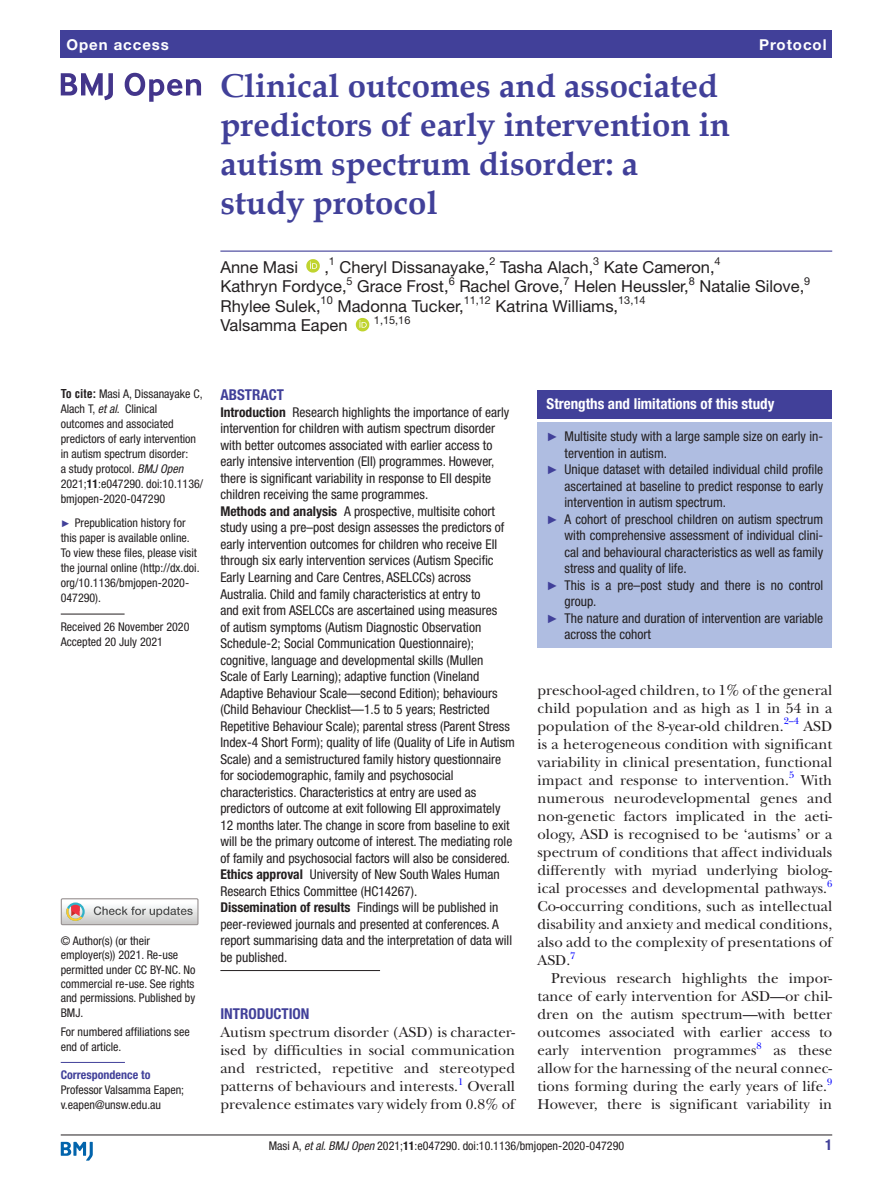
<style>
.page{position:relative;width:893px;height:1191px;background:#fff}
.page>*{position:absolute;margin:0;border:0;box-sizing:border-box;transform-origin:0 0}
.t1{font:700 33px/39px "Book Antiqua";color:#414099}
.t2{font:16.5px "Helvetica Neue LT Std";color:#231f20}
.t3{font:15px/18px "New Baskerville";color:#231f20;text-align:justify}
.t4{font:700 condensed 15px "Helvetica Neue LT Std";color:#fff}
.t5{font:700 condensed 15px "Helvetica Neue LT Std";color:#414099}
.t6{font:700 15px "Helvetica Neue LT Std";letter-spacing:.065em;color:#fff}
.t7{font:condensed 13.5px/16.5px "Helvetica Neue LT Std";color:#231f20}
.t8{font:condensed 12px/15px "Helvetica Neue LT Std";color:#231f20}
.t9{font:700 condensed 12px "Helvetica Neue LT Std";color:#414099}
.t10{font:10.95px "Helvetica Neue LT Std";color:#231f20}
.t11{font:9.9px "New Baskerville";color:#00f}
.s1{font-family:"Helvetica LT Std";font-weight:700}
.s2{font-style:italic}
.s3{font-weight:700}
.s4{font-family:"Arial";font-stretch:normal;font-size:9.75px;color:#414099}
.s5{font-family:"Arial";font-stretch:normal;font-size:12px;color:#414099}
</style>
<div class="page">
<hr style="left:61px;top:1134px;width:771px;height:1px;background:#231f20">
<svg style="left:61px;top:1141px;width:32px;height:19px"></svg>
<div style="left:61px;top:31px;width:771px;height:27px;background:#414099"></div>
<hr style="left:220px;top:250px;width:612px;height:2px;background:#414099">
<svg style="left:306px;top:259px;width:14px;height:14px"></svg>
<svg style="left:356px;top:318px;width:13px;height:13px"></svg>
<hr style="left:61px;top:613px;width:64px;height:1px;background:#231f20">
<hr style="left:61px;top:1062px;width:64px;height:1px;background:#414099">
<svg style="left:61px;top:73px;width:52px;height:27px"></svg>
<svg style="left:125px;top:73px;width:76px;height:29px"></svg>
<div style="left:61px;top:898px;width:138px;height:27px;border:1px solid #969090"></div>
<svg style="left:61px;top:898px;width:137px;height:26px"></svg>
<hr style="left:220px;top:970px;width:160px;height:1px;background:#231f20">
<div style="left:538px;top:390px;width:294px;height:28px;background:#414099"></div>
<div style="left:538px;top:422px;width:294px;height:226px;background:#afbde1"></div>
<p class="t6" style="left:66px;top:35px;width:104px">Open access</p>
<p class="t6" style="left:759px;top:35px;width:69px">Protocol</p>
<h1 class="t1" style="left:220px;top:66px;width:511px">Clinical outcomes and associated predictors of early intervention in autism spectrum disorder: a study protocol</h1>
<p class="t2" style="left:220px;top:257px;width:79px">Anne Masi</p>
<p class="t2" style="left:324px;top:257px;width:6px">,</p>
<p class="t10" style="left:329px;top:255px;width:8px">1</p>
<p class="t2" style="left:340px;top:257px;width:151px">Cheryl Dissanayake,</p>
<p class="t10" style="left:489px;top:255px;width:8px">2</p>
<p class="t2" style="left:500px;top:257px;width:95px">Tasha Alach,</p>
<p class="t10" style="left:593px;top:255px;width:8px">3</p>
<p class="t2" style="left:604px;top:257px;width:112px">Kate Cameron,</p>
<p class="t10" style="left:715px;top:255px;width:8px">4</p>
<p class="t2" style="left:220px;top:276px;width:128px">Kathryn Fordyce,</p>
<p class="t10" style="left:347px;top:274px;width:8px">5</p>
<p class="t2" style="left:357px;top:276px;width:93px">Grace Frost,</p>
<p class="t10" style="left:449px;top:274px;width:8px">6</p>
<p class="t2" style="left:459px;top:276px;width:106px">Rachel Grove,</p>
<p class="t10" style="left:563px;top:274px;width:8px">7</p>
<p class="t2" style="left:574px;top:276px;width:116px">Helen Heussler,</p>
<p class="t10" style="left:689px;top:274px;width:8px">8</p>
<p class="t2" style="left:699px;top:276px;width:106px">Natalie Silove,</p>
<p class="t10" style="left:804px;top:274px;width:8px">9</p>
<p class="t2" style="left:220px;top:296px;width:102px">Rhylee Sulek,</p>
<p class="t10" style="left:321px;top:294px;width:14px">10</p>
<p class="t2" style="left:337px;top:296px;width:128px">Madonna Tucker,</p>
<p class="t10" style="left:464px;top:294px;width:29px">11,12</p>
<p class="t2" style="left:496px;top:296px;width:124px">Katrina Williams,</p>
<p class="t10" style="left:618px;top:294px;width:29px">13,14</p>
<p class="t2" style="left:220px;top:316px;width:129px">Valsamma Eapen</p>
<p class="t10" style="left:374px;top:313px;width:38px">1,15,16</p>
<p class="t8" style="left:61px;top:386px;width:144px"><span class="s1">To cite:</span> Masi A, Dissanayake C,<br>Alach T, <span class="s2">et al</span>. Clinical outcomes and associated predictors of early intervention in autism spectrum disorder:<br>a study protocol. <span class="s2">BMJ Open<br></span>2021;<span class="s3">11</span>:e047290. doi:10.1136/ bmjopen-2020-047290</p>
<p class="t8" style="left:61px;top:515px;width:140px"><span class="s4">►</span> Prepublication history for this paper is available online.<br>To view these files, please visit the journal online (http://dx.doi. org/10.1136/bmjopen-2020-<br>047290).</p>
<p class="t8" style="left:61px;top:619px;width:130px">Received 26 November 2020<br>Accepted 20 July 2021</p>
<p class="t8" style="left:61px;top:933px;width:136px;line-height:14.4px">© Author(s) (or their employer(s)) 2021. Re-use permitted under CC BY-NC. No commercial re-use. See rights and permissions. Published by<br>BMJ.</p>
<p class="t8" style="left:61px;top:1024px;width:130px">For numbered affiliations see end of article.</p>
<p class="t9" style="left:61px;top:1067px;width:91px">Correspondence to</p>
<p class="t8" style="left:61px;top:1082px;width:125px">Professor Valsamma Eapen; v.eapen@unsw.edu.au</p>
<p class="t5" style="left:220px;top:386px;width:65px">ABSTRACT</p>
<p class="t7" style="left:220px;top:404px;width:296px"><span class="s3">Introduction</span> Research highlights the importance of early intervention for children with autism spectrum disorder with better outcomes associated with earlier access to early intensive intervention (EII) programmes. However, there is significant variability in response to EII despite children receiving the same programmes.<br><span class="s3">Methods and analysis</span> A prospective, multisite cohort study using a pre–post design assesses the predictors of early intervention outcomes for children who receive EII through six early intervention services (Autism Specific Early Learning and Care Centres, ASELCCs) across Australia. Child and family characteristics at entry to<br>and exit from ASELCCs are ascertained using measures<br>of autism symptoms (Autism Diagnostic Observation Schedule-2; Social Communication Questionnaire); cognitive, language and developmental skills (Mullen<br>Scale of Early Learning); adaptive function (Vineland Adaptive Behaviour Scale—second Edition); behaviours (Child Behaviour Checklist—1.5 to 5 years; Restricted Repetitive Behaviour Scale); parental stress (Parent Stress Index-4 Short Form); quality of life (Quality of Life in Autism Scale) and a semistructured family history questionnaire for sociodemographic, family and psychosocial characteristics. Characteristics at entry are used as predictors of outcome at exit following EII approximately 12 months later. The change in score from baseline to exit will be the primary outcome of interest. The mediating role of family and psychosocial factors will also be considered.<br><span class="s3">Ethics approval</span> University of New South Wales Human Research Ethics Committee (HC14267).<br><span class="s3">Dissemination of results</span> Findings will be published in peer-reviewed journals and presented at conferences. A report summarising data and the interpretation of data will be published.</p>
<p class="t5" style="left:220px;top:1005px;width:91px">INTRODUCTION</p>
<p class="t3" style="left:220px;top:1023px;width:296px">Autism spectrum disorder (ASD) is character&shy;ised by difficulties in social communication and restricted, repetitive and stereotyped patterns of behaviours and interests.</p>
<p class="t11" style="left:458px;top:1075px;width:7px">1</p>
<p class="t3" style="left:220px;top:1077px;width:296px;text-align:right">Overall<br>prevalence estimates vary widely from 0.8% of</p>
<p class="t4" style="left:547px;top:395px;width:229px">Strengths and limitations of this study</p>
<p class="t7" style="left:547px;top:428px;width:278px"><span class="s5">►</span> Multisite study with a large sample size on early in-</p>
<p class="t7" style="left:565px;top:444px;width:104px">tervention in autism.</p>
<p class="t7" style="left:547px;top:461px;width:278px"><span class="s5">►</span> Unique dataset with detailed individual child profile</p>
<p class="t7" style="left:565px;top:477px;width:260px">ascertained at baseline to predict response to early</p>
<p class="t7" style="left:565px;top:494px;width:163px">intervention in autism spectrum.</p>
<p class="t7" style="left:547px;top:510px;width:278px"><span class="s5">►</span> A cohort of preschool children on autism spectrum</p>
<p class="t7" style="left:565px;top:527px;width:260px">with comprehensive assessment of individual clini-</p>
<p class="t7" style="left:565px;top:543px;width:260px">cal and behavioural characteristics as well as family</p>
<p class="t7" style="left:565px;top:560px;width:124px">stress and quality of life.</p>
<p class="t7" style="left:547px;top:576px;width:278px"><span class="s5">►</span> This is a pre–post study and there is no control</p>
<p class="t7" style="left:565px;top:593px;width:33px">group.</p>
<p class="t7" style="left:547px;top:609px;width:278px"><span class="s5">►</span> The nature and duration of intervention are variable</p>
<p class="t7" style="left:565px;top:626px;width:88px">across the cohort</p>
<p class="t3" style="left:538px;top:681px;width:296px">preschool-aged children, to 1% of the general child population and as high as 1 in 54 in a population of the 8-year-old children.<sup>2–4</sup> ASD is a heterogeneous condition with significant variability in clinical presentation, functional impact and response to intervention.</p>
<p class="t11" style="left:789px;top:769px;width:7px">5</p>
<p class="t3" style="left:538px;top:771px;width:296px;text-indent:263px">With numerous neurodevelopmental genes and non-genetic factors implicated in the aeti&shy;ology, ASD is recognised to be ‘autisms’ or a spectrum of conditions that affect individuals differently with myriad underlying biolog&shy;ical processes and developmental pathways.</p>
<p class="t11" style="left:827px;top:877px;width:7px">6</p>
<p class="t3" style="left:538px;top:897px;width:296px">Co-occurring conditions, such as intellectual disability and anxiety and medical conditions, also add to the complexity of presentations of ASD.</p>
<p class="t11" style="left:570px;top:949px;width:7px">7</p>
<p class="t3" style="left:538px;top:969px;width:296px;text-indent:14px">Previous research highlights the impor&shy;tance of early intervention for ASD—or chil&shy;dren on the autism spectrum—with better outcomes associated with earlier access to early intervention programmes<sup>8</sup></p>
<p class="t3" style="left:538px;top:1041px;width:296px;text-indent:236px">as these allow for the harnessing of the neural connec&shy;tions forming during the early years of life.</p>
<p class="t11" style="left:827px;top:1075px;width:7px">9</p>
<p class="t3" style="left:538px;top:1095px;width:296px">However, there is significant variability in</p>
<p class="t8" style="left:269px;top:1137px;width:357px">Masi A, <span class="s2">et al</span>. <span class="s2">BMJ Open</span> 2021;<span class="s3">11</span>:e047290. doi:10.1136/bmjopen-2020-047290</p>
<p class="t5" style="left:825px;top:1135px;width:9px">1</p>
</div>
